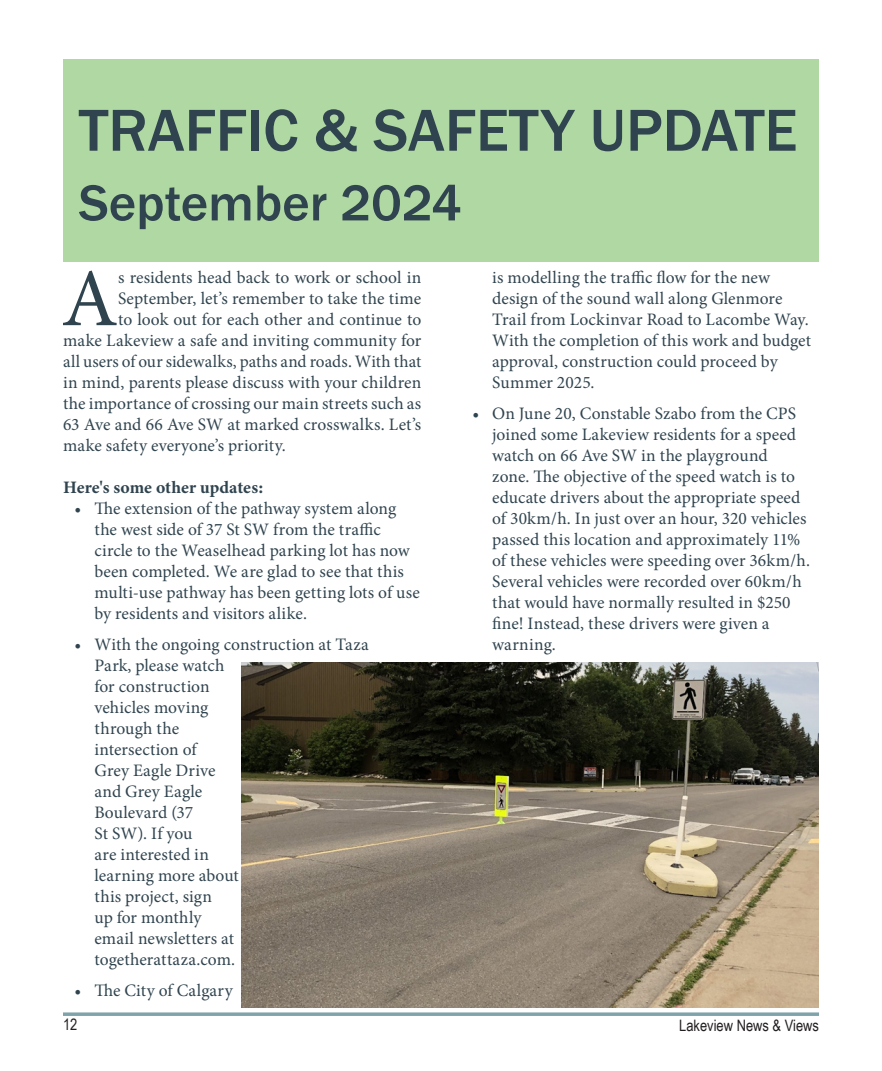
<style>
.page{position:relative;width:882px;height:1071px;background:#fff}
.page>*{position:absolute;margin:0;border:0;box-sizing:border-box;transform-origin:0 0}
.Body_Text_-_1st_Letter_Drop_Cap{font:82.08px "Minion Pro";color:#30444f}
.Subhead_Title{font:500 61.25px "Franklin Gothic";color:#30444f}
.Subhead_Title-2{font:500 52.5px "Franklin Gothic";color:#30444f}
.Body_Text_-_1st_Letter_Drop_Cap-2{font:17.5px/21px "Minion Pro";letter-spacing:.005em;color:#30444f}
.Body_Text__Regular_-_Justify{font:17.5px "Minion Variable Concept";color:#30444f}
.t1{font:15.75px "Arial Narrow";color:#231f20}
</style>
<div class="page">
<div style="left:63px;top:59px;width:756px;height:202px;background:#b0d8a3"></div>
<img style="left:241px;top:662px;width:578px;height:346px">
<svg style="left:63px;top:1012px;width:756px;height:4px;background:#8eaeb4"></svg>
<p class="Subhead_Title" style="left:79px;top:92px;width:720px">TRAFFIC &amp; SAFETY UPDATE</p>
<p class="Subhead_Title-2" style="left:79px;top:170px;width:385px">September 2024</p>
<p class="Body_Text_-_1st_Letter_Drop_Cap" style="left:61px;top:244px;width:58px">A</p>
<p class="Body_Text_-_1st_Letter_Drop_Cap-2" style="left:118px;top:267px;width:305px">s residents head back to work or school in</p>
<p class="Body_Text_-_1st_Letter_Drop_Cap-2" style="left:118px;top:288px;width:305px">September, let’s remember to take the time</p>
<p class="Body_Text_-_1st_Letter_Drop_Cap-2" style="left:118px;top:309px;width:305px">to look out for each other and continue to</p>
<p class="Body_Text_-_1st_Letter_Drop_Cap-2" style="left:63px;top:330px;width:360px">make Lakeview a safe and inviting community for</p>
<p class="Body_Text_-_1st_Letter_Drop_Cap-2" style="left:63px;top:351px;width:360px">all users of our sidewalks, paths and roads. With that</p>
<p class="Body_Text_-_1st_Letter_Drop_Cap-2" style="left:63px;top:372px;width:360px">in mind, parents please discuss with your children</p>
<p class="Body_Text_-_1st_Letter_Drop_Cap-2" style="left:63px;top:393px;width:360px">the importance of crossing our main streets such as</p>
<p class="Body_Text_-_1st_Letter_Drop_Cap-2" style="left:63px;top:414px;width:360px">63 Ave and 66 Ave SW at marked crosswalks. Let’s</p>
<p class="Body_Text_-_1st_Letter_Drop_Cap-2" style="left:63px;top:435px;width:224px">make safety everyone’s priority.</p>
<p class="Body_Text__Regular_-_Justify" style="left:63px;top:475px;width:202px">Here's some other updates:</p>
<p class="Body_Text_-_1st_Letter_Drop_Cap-2" style="left:94px;top:498px;width:327px;text-indent:-20px">• The extension of the pathway system along the west side of 37 St SW from the traffic circle to the Weaselhead parking lot has now been completed. We are glad to see that this multi-use pathway has been getting lots of use by residents and visitors alike.</p>
<p class="Body_Text_-_1st_Letter_Drop_Cap-2" style="left:94px;top:634px;width:276px;text-indent:-20px">• With the ongoing construction at Taza<br>Park, please watch<br>for construction<br>vehicles moving<br>through the<br>intersection of<br>Grey Eagle Drive<br>and Grey Eagle<br>Boulevard (37<br>St SW). If you<br>are interested in<br>learning more about<br>this project, sign<br>up for monthly<br>email newsletters at togetherattaza.com.</p>
<p class="Body_Text_-_1st_Letter_Drop_Cap-2" style="left:75px;top:980px;width:160px">• The City of Calgary</p>
<p class="Body_Text_-_1st_Letter_Drop_Cap-2" style="left:492px;top:267px;width:320px">is modelling the traffic flow for the new design of the sound wall along Glenmore Trail from Lockinvar Road to Lacombe Way.<br>With the completion of this work and budget approval, construction could proceed by Summer 2025.</p>
<p class="Body_Text_-_1st_Letter_Drop_Cap-2" style="left:492px;top:403px;width:319px;text-indent:-20px">• On June 20, Constable Szabo from the CPS joined some Lakeview residents for a speed watch on 66 Ave SW in the playground<br>zone. The objective of the speed watch is to educate drivers about the appropriate speed of 30km/h. In just over an hour, 320 vehicles passed this location and approximately 11% of these vehicles were speeding over 36km/h.<br>Several vehicles were recorded over 60km/h that would have normally resulted in $250 fine! Instead, these drivers were given a warning.</p>
<p class="t1" style="left:63px;top:1013px;width:16px">12</p>
<p class="t1" style="left:679px;top:1014px;width:141px">Lakeview News &amp; Views</p>
</div>
